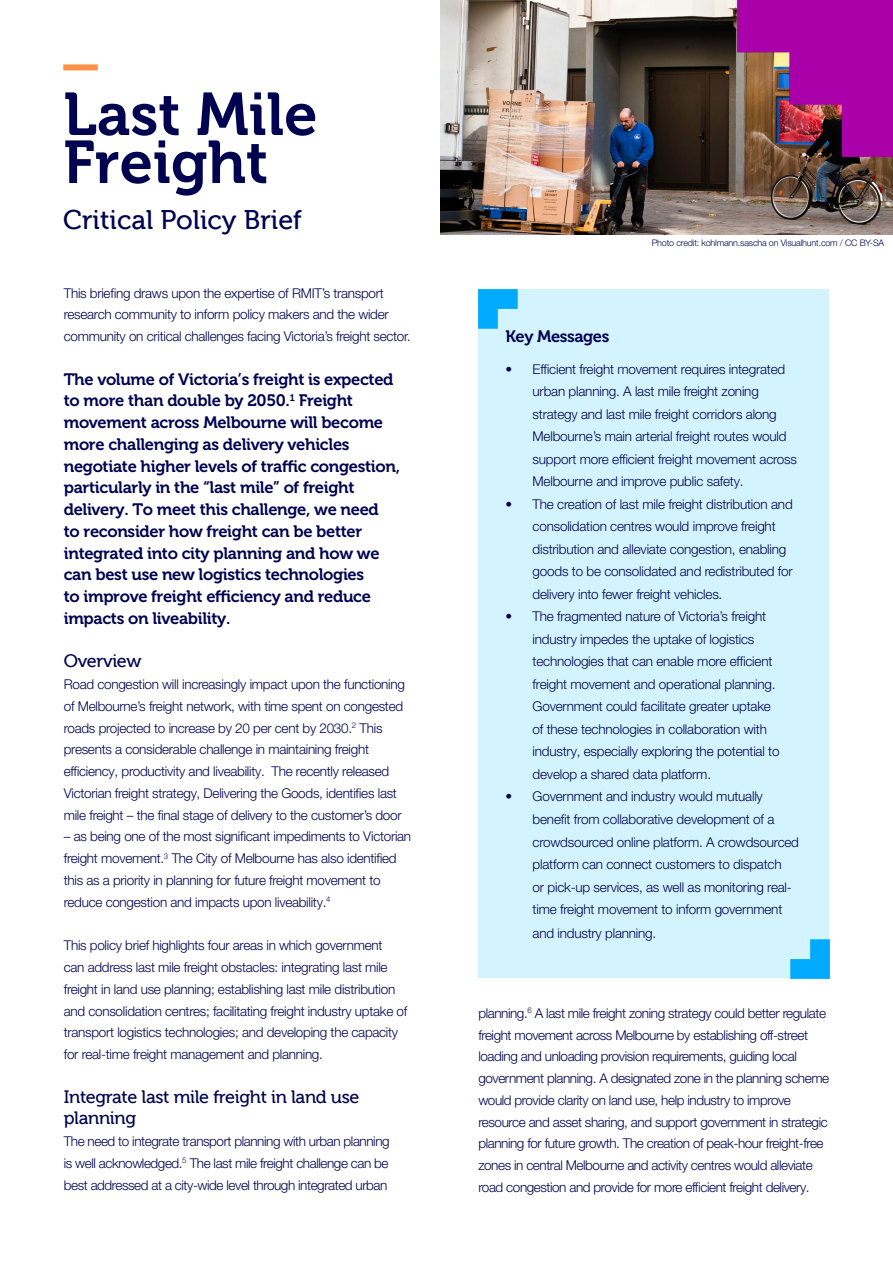
<style>
.page{position:relative;width:893px;height:1263px;background:#fff}
.page>*{position:absolute;margin:0;border:0;box-sizing:border-box;transform-origin:0 0}
.t1{font:60px/48px "Museo 700";color:#000350}
.t2{font:27px "Museo 500";color:#000350}
.t3{font:18px/21.8px "Museo 500";letter-spacing:-.02em;color:#000350}
.t4{font:16.5px/21.8px "Museo 700";letter-spacing:-.02em;color:#000350}
.t5{font:300 13.5px/21.8px "Helvetica Neue LT Pro";letter-spacing:-.02em;color:#000350}
.t6{font:300 9px "Helvetica Neue LT Pro";letter-spacing:-.02em;color:#000350}
</style>
<div class="page">
<img style="left:441px;top:0;width:452px;height:234px">
<div style="left:478px;top:289px;width:351px;height:689px;background:#d3f4ff"></div>
<img style="left:478px;top:289px;width:39px;height:39px">
<img style="left:790px;top:939px;width:39px;height:39px">
<img style="left:737px;top:0;width:156px;height:156px">
<div style="left:63px;top:64px;width:35px;height:6px;background:#fc9147"></div>
<h1 class="t1" style="left:63px;top:91px;width:256px">Last Mile<br>Freight</h1>
<h2 class="t2" style="left:63px;top:205px;width:240px">Critical Policy Brief</h2>
<p class="t5" style="left:64px;top:282px;width:348px">This briefing draws upon the expertise of RMIT’s transport research community to inform policy makers and the wider community on critical challenges facing Victoria’s freight sector.</p>
<p class="t4" style="left:64px;top:368px;width:338px">The volume of Victoria’s freight is expected to more than double by 2050.<sup>1</sup> Freight movement across Melbourne will become more challenging as delivery vehicles negotiate higher levels of traffic congestion, particularly in the “last mile” of freight delivery. To meet this challenge, we need<br>to reconsider how freight can be better integrated into city planning and how we can best use new logistics technologies<br>to improve freight efficiency and reduce impacts on liveability.</p>
<h3 class="t3" style="left:64px;top:651px;width:79px">Overview</h3>
<p class="t5" style="left:64px;top:673px;width:343px">Road congestion will increasingly impact upon the functioning of Melbourne’s freight network, with time spent on congested roads projected to increase by 20 per cent by 2030.<sup>2</sup> This presents a considerable challenge in maintaining freight efficiency, productivity and liveability. The recently released Victorian freight strategy, Delivering the Goods, identifies last mile freight – the final stage of delivery to the customer’s door</p>
<p class="t5" style="left:64px;top:825px;width:349px">– as being one of the most significant impediments to Victorian freight movement.<sup>3</sup> The City of Melbourne has also identified this as a priority in planning for future freight movement to reduce congestion and impacts upon liveability.<sup>4</sup></p>
<p class="t5" style="left:64px;top:934px;width:345px">This policy brief highlights four areas in which government<br>can address last mile freight obstacles: integrating last mile freight in land use planning; establishing last mile distribution and consolidation centres; facilitating freight industry uptake of transport logistics technologies; and developing the capacity for real-time freight management and planning.</p>
<h3 class="t3" style="left:64px;top:1086px;width:297px">Integrate last mile freight in land use planning</h3>
<p class="t5" style="left:64px;top:1130px;width:327px;text-align:justify">The need to integrate transport planning with urban planning is well acknowledged.<sup>5</sup> The last mile freight challenge can be best addressed at a city-wide level through integrated urban</p>
<p class="t6" style="left:652px;top:237px;width:234px">Photo credit: kohlmann.sascha on Visualhunt.com / CC BY-SA</p>
<p class="t4" style="left:506px;top:326px;width:105px">Key Messages</p>
<p class="t5" style="left:533px;top:357px;width:266px;line-height:22.5px;text-indent:-27px">• Efficient freight movement requires integrated urban planning. A last mile freight zoning strategy and last mile freight corridors along Melbourne’s main arterial freight routes would support more efficient freight movement across Melbourne and improve public safety.</p>
<p class="t5" style="left:533px;top:492px;width:262px;line-height:22.5px;text-indent:-27px">• The creation of last mile freight distribution and consolidation centres would improve freight distribution and alleviate congestion, enabling goods to be consolidated and redistributed for delivery into fewer freight vehicles.</p>
<p class="t5" style="left:533px;top:605px;width:248px;line-height:22.5px;text-indent:-27px">• The fragmented nature of Victoria’s freight industry impedes the uptake of logistics technologies that can enable more efficient freight movement and operational planning.<br>Government could facilitate greater uptake of these technologies in collaboration with industry, especially exploring the potential to develop a shared data platform.</p>
<p class="t5" style="left:533px;top:785px;width:268px;line-height:22.5px;text-indent:-27px">• Government and industry would mutually benefit from collaborative development of a crowdsourced online platform. A crowdsourced platform can connect customers to dispatch<br>or pick-up services, as well as monitoring real&shy;time freight movement to inform government</p>
<p class="t5" style="left:533px;top:922px;width:125px">and industry planning.</p>
<p class="t5" style="left:478px;top:1002px;width:352px">planning.<sup>6</sup> A last mile freight zoning strategy could better regulate freight movement across Melbourne by establishing off-street loading and unloading provision requirements, guiding local government planning. A designated zone in the planning scheme would provide clarity on land use, help industry to improve resource and asset sharing, and support government in strategic planning for future growth. The creation of peak-hour freight-free zones in central Melbourne and activity centres would alleviate road congestion and provide for more efficient freight delivery.</p>
</div>
